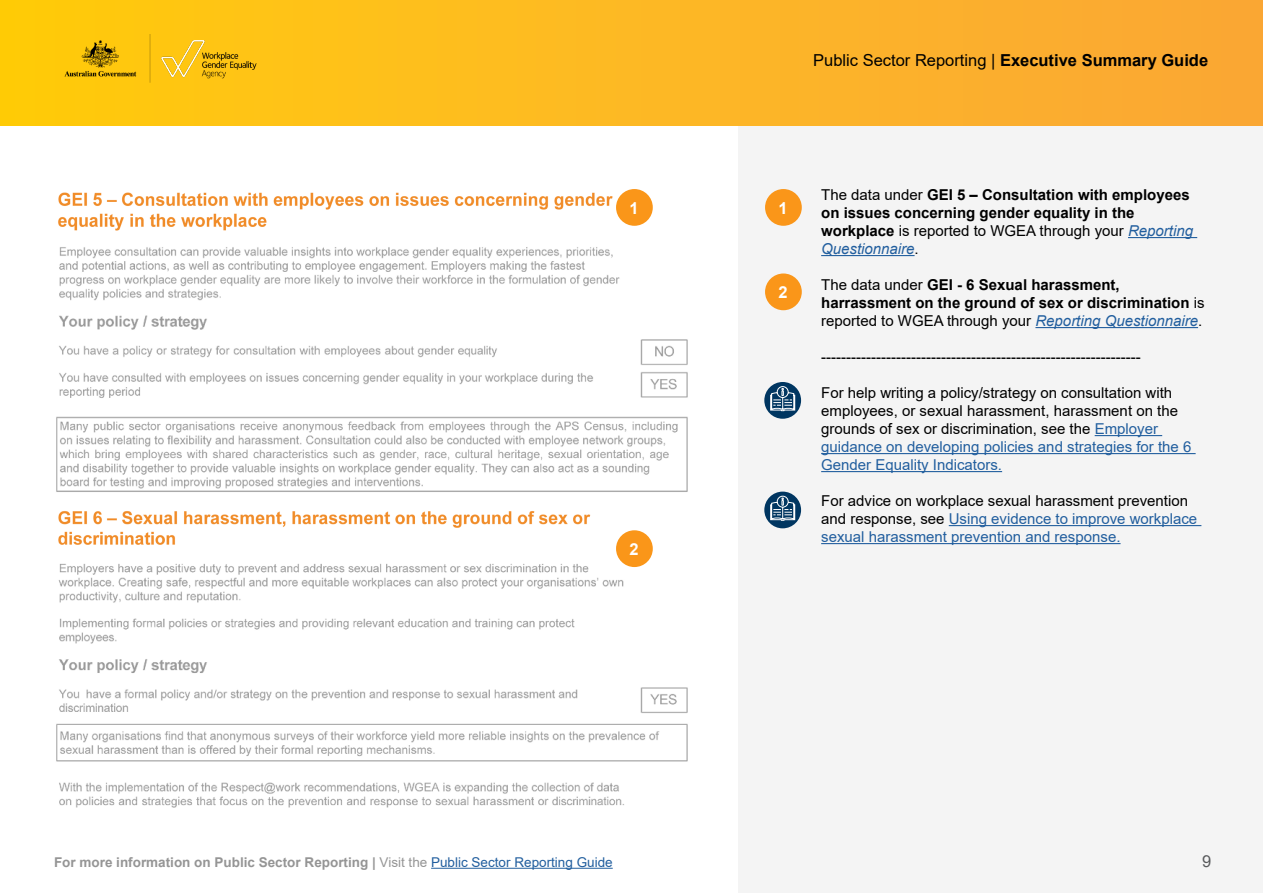
<style>
.page{position:relative;width:1263px;height:893px;background:#fff}
.page>*{position:absolute;margin:0;border:0;box-sizing:border-box;transform-origin:0 0}
.t1{font:16.5px "Arial";color:#000}
.t2{font:700 16.5px "Arial";color:#fff}
.t3{font:16.5px "Arial";color:#58595b}
.t4{font:15px/18px "Arial";color:#000}
.t5{font:700 15px/18px "Arial";color:#000}
.t6{font:15px/18px "Arial";color:#215e9e}
.t7{font:700 13.5px "Arial";color:#959595}
.s1{font-weight:700}
.s2{font-weight:400}
.s3{font-weight:400;font-style:italic;color:#215e9e}
.s4{color:#215e9e}
.s5{color:#000}
.s6{font-weight:400;color:#215e9e}
</style>
<div class="page">
<img style="left:56px;top:247px;width:632px;height:245px">
<img style="left:58px;top:190px;width:595px;height:41px">
<img style="left:56px;top:556px;width:632px;height:252px">
<img style="left:58px;top:511px;width:595px;height:44px">
<div style="left:738px;top:126px;width:525px;height:767px;background:#f4f4f4"></div>
<div style="left:0;top:0;width:1263px;height:126px;background:linear-gradient(to right,#ffcb0c,#faa737)"></div>
<hr style="left:431px;top:868px;width:182px;height:1px;background:#215e9e">
<img style="left:53px;top:34px;width:215px;height:54px">
<hr style="left:1128px;top:237px;width:69px;height:1px;background:#215e9e">
<hr style="left:821px;top:255px;width:93px;height:1px;background:#215e9e">
<hr style="left:1035px;top:327px;width:163px;height:1px;background:#215e9e">
<hr style="left:1095px;top:435px;width:67px;height:1px;background:#215e9e">
<hr style="left:821px;top:453px;width:374px;height:1px;background:#215e9e">
<hr style="left:821px;top:471px;width:181px;height:1px;background:#215e9e">
<hr style="left:949px;top:525px;width:252px;height:1px;background:#215e9e">
<hr style="left:821px;top:543px;width:299px;height:1px;background:#215e9e">
<div style="left:765px;top:189px;width:37px;height:37px;background:#fa9619;border-radius:50%"></div>
<div style="left:765px;top:273px;width:37px;height:37px;background:#fa9619;border-radius:50%"></div>
<svg style="left:764px;top:382px;width:37px;height:37px"></svg>
<svg style="left:770px;top:386px;width:25px;height:25px"></svg>
<div style="left:764px;top:492px;width:37px;height:36px;background:#003661;border-radius:50%"></div>
<svg style="left:770px;top:496px;width:25px;height:25px"></svg>
<div style="left:616px;top:189px;width:37px;height:37px;background:#fa9619;border-radius:50%"></div>
<div style="left:616px;top:530px;width:37px;height:37px;background:#fa9619;border-radius:50%"></div>
<p class="t2" style="left:629px;top:196px;width:11px">1</p>
<p class="t2" style="left:629px;top:537px;width:11px">2</p>
<p class="t1" style="left:813px;top:49px;width:396px">Public Sector Reporting | <span class="s1">Executive Summary Guide</span></p>
<p class="t2" style="left:778px;top:196px;width:11px">1</p>
<p class="t2" style="left:778px;top:281px;width:11px">2</p>
<p class="t5" style="left:821px;top:186px;width:373px"><span class="s2">The data under</span> GEI 5 – Consultation with employees on issues concerning gender equality in the workplace <span class="s2">is reported to WGEA through your</span> <span class="s3">Reporting Questionnaire</span><span class="s2">.</span></p>
<p class="t5" style="left:821px;top:276px;width:385px"><span class="s2">The data under</span> GEI - 6 Sexual harassment, harrassment on the ground of sex or discrimination <span class="s2">is reported to WGEA through your</span> <span class="s3">Reporting Questionnaire</span><span class="s2">.</span></p>
<p class="t4" style="left:821px;top:348px;width:321px">----------------------------------------------------------------</p>
<p class="t4" style="left:821px;top:384px;width:372px">For help writing a policy/strategy on consultation with employees, or sexual harassment, harassment on the grounds of sex or discrimination, see the <span class="s4">Employer guidance on developing policies and strategies for the 6<br>Gender Equality Indicators.</span></p>
<p class="t6" style="left:821px;top:492px;width:378px"><span class="s5">For advice on workplace sexual harassment prevention and response, see</span> Using evidence to improve workplace sexual harassment prevention and response.</p>
<p class="t7" style="left:54px;top:852px;width:560px">For more information on Public Sector Reporting | <span class="s2">Visit the</span> <span class="s6">Public Sector Reporting Guide</span></p>
<p class="t3" style="left:1202px;top:850px;width:11px">9</p>
</div>
